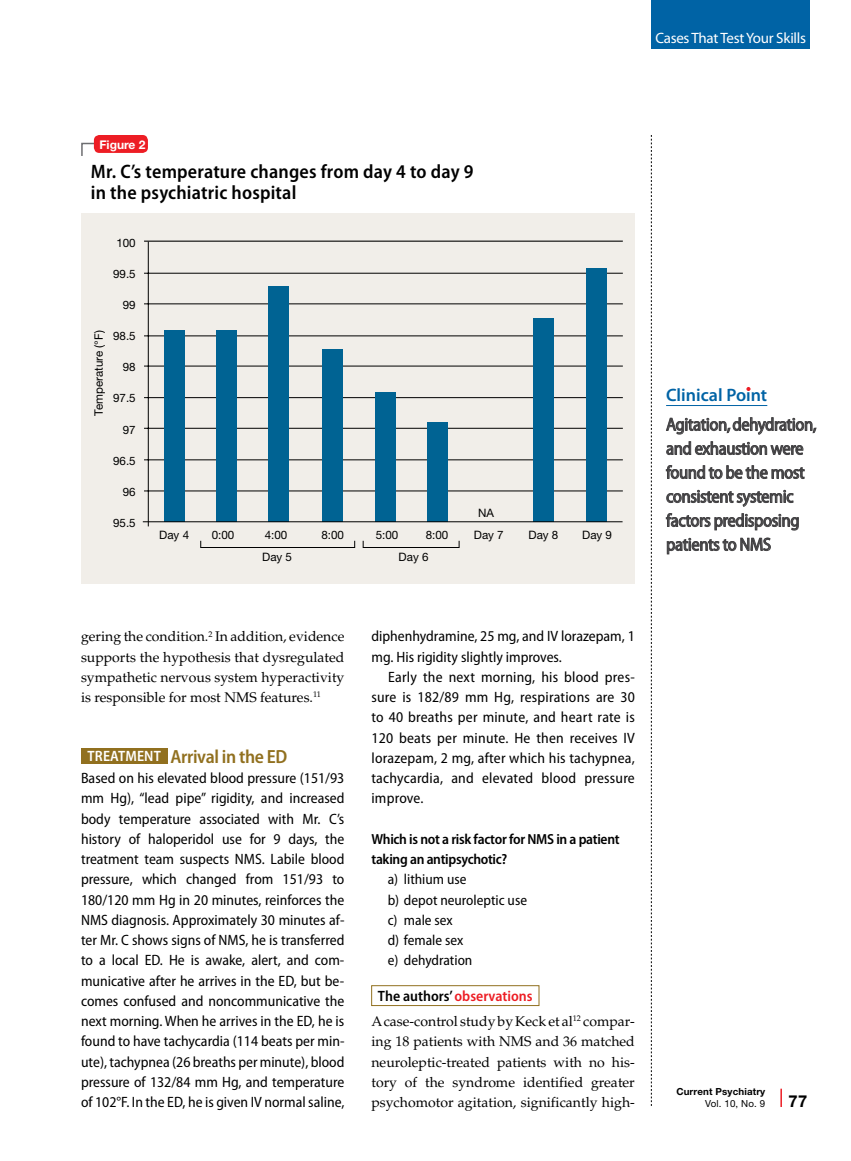
<style>
.page{position:relative;width:851px;height:1161px;background:#fff}
.page>*{position:absolute;margin:0;border:0;box-sizing:border-box;transform-origin:0 0}
.t1{font:600 semi-condensed 19.5px/21px "Myriad Pro";letter-spacing:.01em;color:#000}
.t2{font:600 semi-condensed 19.2px "Myriad Pro";letter-spacing:-.02em;color:#91701f}
.t3{font:semi-condensed 18px/24px "Myriad Pro";letter-spacing:-.02em;color:#414042}
.t4{font:600 18px "Myriad Pro";color:#0063a5}
.t5{font:700 16.5px "Helvetica Neue LT Std";color:#000}
.t6{font:semi-condensed 15px/20.2px "Myriad Pro";color:#000;text-align:justify}
.t7{font:15px "Myriad Pro";letter-spacing:-.02em;color:#fff}
.t8{font:600 semi-condensed 15px "Myriad Pro";color:#ed1d24}
.t9{font:semi-condensed 14.7px/20.2px "Myriad Pro";color:#000}
.t10{font:600 semi-condensed 14.7px/20.2px "Myriad Pro";letter-spacing:-.02em;color:#000}
.t11{font:14.1px/20.2px "Palatino LT Std";color:#000;text-align:justify}
.t12{font:700 12px "Helvetica Neue LT Std";color:#fff}
.t13{font:11.55px "Helvetica Neue LT Std";color:#000}
.t14{font:700 9.75px "Helvetica Neue LT Std";letter-spacing:.015em;color:#000}
.t15{font:9.75px "Helvetica Neue LT Std";letter-spacing:.015em;color:#000}
.s1{font-size:15px;color:#fff}
.s2{color:#000}
</style>
<div class="page">
<svg style="left:651px;top:135px;width:1px;height:971px"></svg>
<div style="left:651px;top:0;width:159px;height:49px;background:#0063a5"></div>
<svg style="left:780px;top:1089px;width:1px;height:18px"></svg>
<div style="left:81px;top:748px;width:86px;height:16px;background:#91701f"></div>
<div style="left:371px;top:986px;width:168px;height:20px;border:1px solid #91701f"></div>
<hr style="left:666px;top:405px;width:101px;height:1px;background:#0063a5">
<svg style="left:666px;top:417px;width:150px;height:18px"></svg>
<svg style="left:666px;top:441px;width:137px;height:15px"></svg>
<svg style="left:666px;top:465px;width:138px;height:15px"></svg>
<svg style="left:666px;top:490px;width:127px;height:17px"></svg>
<svg style="left:666px;top:513px;width:132px;height:42px"></svg>
<svg style="left:746px;top:387px;width:5px;height:4px"></svg>
<div style="left:81px;top:213px;width:553px;height:371px;background:#f1eee9"></div>
<svg style="left:81px;top:142px;width:16px;height:14px"></svg>
<div style="left:94px;top:135px;width:54px;height:18px;background:#ed1d24;border-radius:5px"></div>
<hr style="left:148px;top:242px;width:1px;height:284px;background:#000">
<hr style="left:144px;top:273px;width:478px;height:1px;background:#000">
<hr style="left:144px;top:304px;width:478px;height:1px;background:#000">
<hr style="left:144px;top:336px;width:478px;height:1px;background:#000">
<hr style="left:144px;top:366px;width:478px;height:1px;background:#000">
<hr style="left:144px;top:397px;width:478px;height:1px;background:#000">
<hr style="left:144px;top:428px;width:478px;height:1px;background:#000">
<hr style="left:144px;top:459px;width:478px;height:1px;background:#000">
<hr style="left:144px;top:491px;width:478px;height:1px;background:#000">
<div style="left:164px;top:330px;width:20px;height:192px;background:#006393"></div>
<div style="left:216px;top:330px;width:20px;height:192px;background:#006393"></div>
<div style="left:268px;top:286px;width:21px;height:236px;background:#006393"></div>
<div style="left:322px;top:349px;width:20px;height:173px;background:#006393"></div>
<div style="left:375px;top:392px;width:20px;height:130px;background:#006393"></div>
<div style="left:427px;top:422px;width:21px;height:100px;background:#006393"></div>
<div style="left:533px;top:318px;width:20px;height:204px;background:#006393"></div>
<div style="left:586px;top:268px;width:21px;height:254px;background:#006393"></div>
<hr style="left:143px;top:521px;width:479px;height:1px;background:#000">
<hr style="left:144px;top:241px;width:478px;height:1px;background:#000">
<svg style="left:200px;top:540px;width:260px;height:8px"></svg>
<p class="t7" style="left:655px;top:28px;width:152px">Cases That Test Your Skills</p>
<p class="t12" style="left:99px;top:137px;width:48px">Figure 2</p>
<h1 class="t1" style="left:91px;top:161px;width:384px">Mr. C’s temperature changes from day 4 to day 9 in the psychiatric hospital</h1>
<p class="t13" style="left:92px;top:416px;width:87px;rotate:-90deg">Temperature (°F)</p>
<p class="t13" style="left:116px;top:236px;width:21px">100</p>
<p class="t13" style="left:113px;top:267px;width:24px">99.5</p>
<p class="t13" style="left:123px;top:298px;width:14px">99</p>
<p class="t13" style="left:113px;top:329px;width:24px">98.5</p>
<p class="t13" style="left:123px;top:360px;width:14px">98</p>
<p class="t13" style="left:113px;top:391px;width:24px">97.5</p>
<p class="t13" style="left:123px;top:423px;width:14px">97</p>
<p class="t13" style="left:113px;top:454px;width:24px">96.5</p>
<p class="t13" style="left:123px;top:485px;width:14px">96</p>
<p class="t13" style="left:113px;top:516px;width:24px">95.5</p>
<p class="t13" style="left:478px;top:506px;width:17px">NA</p>
<p class="t13" style="left:159px;top:528px;width:31px">Day 4</p>
<p class="t13" style="left:474px;top:528px;width:31px">Day 7</p>
<p class="t13" style="left:212px;top:528px;width:24px">0:00</p>
<p class="t13" style="left:265px;top:528px;width:24px">4:00</p>
<p class="t13" style="left:321px;top:528px;width:24px">8:00</p>
<p class="t13" style="left:375px;top:528px;width:24px">5:00</p>
<p class="t13" style="left:426px;top:528px;width:24px">8:00</p>
<p class="t13" style="left:528px;top:528px;width:31px">Day 8</p>
<p class="t13" style="left:582px;top:528px;width:31px">Day 9</p>
<p class="t13" style="left:262px;top:550px;width:31px">Day 5</p>
<p class="t13" style="left:398px;top:550px;width:31px">Day 6</p>
<p class="t11" style="left:81px;top:627px;width:265px">gering the condition.<sup>2</sup> In addition, evidence supports the hypothesis that dysregulated sympathetic nervous system hyperactivity is responsible for most NMS features.<sup>11</sup></p>
<p class="t2" style="left:88px;top:744px;width:201px"><span class="s1">Treatm ent</span> Arrival in the ED</p>
<p class="t6" style="left:81px;top:768px;width:265px">Based on his elevated blood pressure (151/93 mm Hg), “lead pipe” rigidity, and increased body temperature associated with Mr. C’s history of haloperidol use for 9 days, the treatment team suspects NMS. Labile blood pressure, which changed from 151/93 to 180/120 mm Hg in 20 minutes, reinforces the NMS diagnosis. Approximately 30 minutes af&shy;ter Mr. C shows signs of NMS, he is transferred to a local ED. He is awake, alert, and com&shy;municative after he arrives in the ED, but be&shy;comes confused and noncommunicative the next morning. When he arrives in the ED, he is found to have tachycardia (114 beats per min&shy;ute), tachypnea (26 breaths per minute), blood pressure of 132/84 mm Hg, and temperature of 102°F. In the ED, he is given IV normal saline,</p>
<p class="t6" style="left:371px;top:626px;width:265px">diphenhydramine, 25 mg, and IV lorazepam, 1 mg. His rigidity slightly improves.</p>
<p class="t6" style="left:371px;top:666px;width:265px;text-indent:17px">Early the next morning, his blood pres&shy;sure is 182/89 mm Hg, respirations are 30 to 40 breaths per minute, and heart rate is 120 beats per minute. He then receives IV lorazepam, 2 mg, after which his tachypnea, tachycardia, and elevated blood pressure improve.</p>
<p class="t10" style="left:371px;top:828px;width:249px">Which is not a risk factor for NMS in a patient taking an antipsychotic?</p>
<p class="t9" style="left:387px;top:869px;width:141px">a) lithium use<br>b) depot neuroleptic use c) male sex<br>d) female sex<br>e) dehydration</p>
<p class="t8" style="left:378px;top:986px;width:156px"><span class="s2">The authors’</span> observations</p>
<p class="t11" style="left:371px;top:1011px;width:265px">A case-control study by Keck et al<sup>12</sup> compar&shy;ing 18 patients with NMS and 36 matched neuroleptic-treated patients with no his&shy;tory of the syndrome identified greater psychomotor agitation, significantly high-</p>
<p class="t4" style="left:666px;top:384px;width:103px">Clinical Point</p>
<p class="t3" style="left:666px;top:412px;width:152px">Agitation, dehydration, and exhaustion were found to be the most consistent systemic factors predisposing patients to NMS</p>
<p class="t14" style="left:676px;top:1085px;width:90px">Current Psychiatry</p>
<p class="t15" style="left:705px;top:1098px;width:62px">Vol. 10, No. 9</p>
<p class="t5" style="left:788px;top:1091px;width:20px">77</p>
</div>
